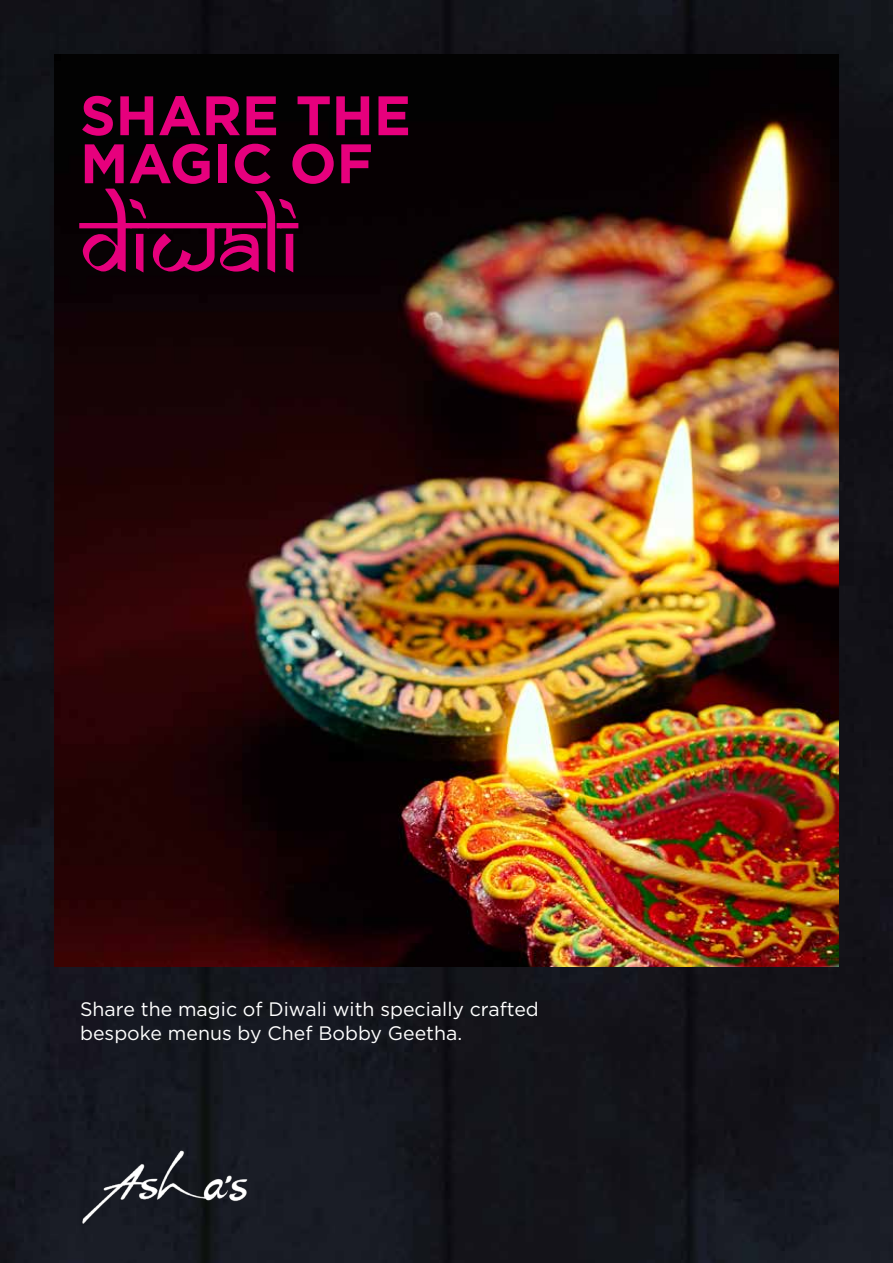
<style>
.page{position:relative;width:893px;height:1263px;background:#fff}
.page>*{position:absolute;margin:0;border:0;box-sizing:border-box;transform-origin:0 0}
.t1{font:91.5px "Samarkan Normal";color:#e6007d}
.t2{font:700 55.5px/48px "Gotham";color:#e6007d}
.t3{font:19.5px/24px "Gotham";color:#fff}
</style>
<div class="page">
<img style="left:0;top:0;width:893px;height:1263px">
<img style="left:80px;top:1142px;width:175px;height:89px">
<img style="left:54px;top:54px;width:785px;height:912px">
<h2 class="t2" style="left:80px;top:90px;width:332px">SHARE THE<br>MAGIC OF</h2>
<h1 class="t1" style="left:80px;top:190px;width:219px">DIWALI</h1>
<p class="t3" style="left:80px;top:996px;width:460px">Share the magic of Diwali with specially crafted bespoke menus by Chef Bobby Geetha.</p>
</div>
